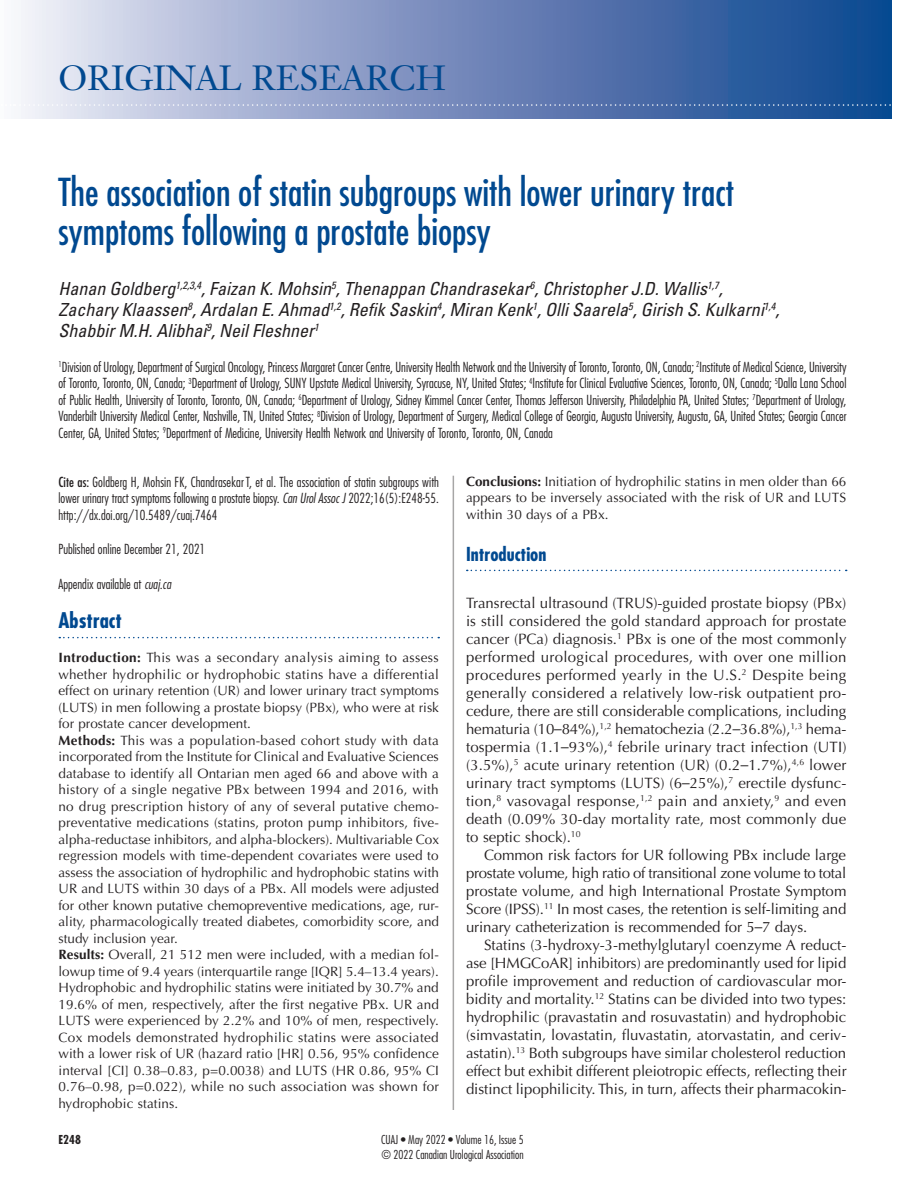
<style>
.page{position:relative;width:905px;height:1202px;background:#fff}
.page>*{position:absolute;margin:0;border:0;box-sizing:border-box;transform-origin:0 0}
.t1{font:condensed 37.5px/39px "Futura";color:#014990}
.t2{font:34.5px "Janson Text";letter-spacing:.315em;color:#014990}
.t3{font:700 condensed 21px "Futura";color:#014990}
.t4{font:700 condensed 18.75px "Futura";color:#014990}
.t5{font:italic condensed 18px/21px "Univers";color:#231f20}
.t6{font:15px/18px "Optima";letter-spacing:-.005em;color:#231f20;text-align:justify}
.t7{font:13.5px/16.5px "Optima";letter-spacing:.005em;color:#231f20}
.t8{font:300 condensed 13.5px/16.5px "Futura";color:#231f20;text-align:justify}
.t9{font:300 condensed 12px/14.4px "Futura";color:#231f20}
.t10{font:700 condensed 12px "Futura";color:#231f20}
.s1{font-weight:400}
.s2{font-style:italic}
.s3{font-weight:700}
.s4{font-family:"Century Gothic"}
</style>
<div class="page">
<hr style="left:452px;top:476px;width:2px;height:634px;background:#231f20">
<svg style="left:21px;top:0;width:870px;height:118px;background:#7890be"></svg>
<svg style="left:21px;top:104px;width:871px;height:2px;background:#8fa3c9"></svg>
<svg style="left:59px;top:637px;width:380px;height:1px"></svg>
<svg style="left:466px;top:569px;width:380px;height:2px"></svg>
<h2 class="t2" style="left:58px;top:56px;width:389px">ORIGINAL RESEARCH</h2>
<h2 class="t2" style="left:58px;top:56px;width:30px">O</h2>
<h1 class="t1" style="left:58px;top:172px;width:677px">The association of statin subgroups with lower urinary tract symptoms following a prostate biopsy</h1>
<p class="t5" style="left:58px;top:278px;width:722px">Hanan Goldberg<sup>1,2,3,4</sup>, Faizan K. Mohsin<sup>5</sup>, Thenappan Chandrasekar<sup>6</sup>, Christopher J.D. Wallis<sup>1,7</sup>,<br>Zachary Klaassen<sup>8</sup>, Ardalan E. Ahmad<sup>1,2</sup>, Refik Saskin<sup>4</sup>, Miran Kenk<sup>1</sup>, Olli Saarela<sup>5</sup>, Girish S. Kulkarni<sup>1,4</sup>,<br>Shabbir M.H. Alibhai<sup>9</sup>, Neil Fleshner<sup>1</sup></p>
<p class="t8" style="left:58px;top:358px;width:789px"><sup>1</sup>Division of Urology, Department of Surgical Oncology, Princess Margaret Cancer Centre, University Health Network and the University of Toronto, Toronto, ON, Canada; <sup>2</sup>Institute of Medical Science, University of Toronto, Toronto, ON, Canada; <sup>3</sup>Department of Urology, SUNY Upstate Medical University, Syracuse, NY, United States; <sup>4</sup>Institute for Clinical Evaluative Sciences, Toronto, ON, Canada; <sup>5</sup>Dalla Lana School of Public Health, University of Toronto, Toronto, ON, Canada; <sup>6</sup>Department of Urology, Sidney Kimmel Cancer Center, Thomas Jefferson University, Philadelphia PA, United States; <sup>7</sup>Department of Urology, Vanderbilt University Medical Center, Nashville, TN, United States; <sup>8</sup>Division of Urology, Department of Surgery, Medical College of Georgia, Augusta University, Augusta, GA, United States; Georgia Cancer Center, GA, United States; <sup>9</sup>Department of Medicine, University Health Network and University of Toronto, Toronto, ON, Canada</p>
<p class="t8" style="left:58px;top:473px;width:382px"><span class="s1">Cite as:</span> Goldberg H, Mohsin FK, ChandrasekarT, et al. The association of statin subgroups with lower urinary tract symptoms following a prostate biopsy. <span class="s2">Can Urol Assoc J</span> 2022;16(5):E248-55. http://dx.doi.org/10.5489/cuaj.7464</p>
<p class="t8" style="left:58px;top:541px;width:148px">Published online December 21, 2021</p>
<p class="t8" style="left:58px;top:575px;width:114px">Appendix available at <span class="s2">cuaj.ca</span></p>
<h3 class="t3" style="left:58px;top:606px;width:65px">Abstract</h3>
<p class="t7" style="left:58px;top:649px;width:382px"><span class="s3">Introduction:</span> This was a secondary analysis aiming to assess whether hydrophilic or hydrophobic statins have a differential effect on urinary retention (UR) and lower urinary tract symptoms (LUTS) in men following a prostate biopsy (PBx), who were at risk for prostate cancer development.<br><span class="s3">Methods:</span> This was a population-based cohort study with data incorporated from the Institute for Clinical and Evaluative Sciences database to identify all Ontarian men aged 66 and above with a history of a single negative PBx between 1994 and 2016, with no drug prescription history of any of several putative chemo&shy;preventative medications (statins, proton pump inhibitors, five&shy;alpha-reductase inhibitors, and alpha-blockers). Multivariable Cox regression models with time-dependent covariates were used to assess the association of hydrophilic and hydrophobic statins with UR and LUTS within 30 days of a PBx. All models were adjusted for other known putative chemopreventive medications, age, rur&shy;ality, pharmacologically treated diabetes, comorbidity score, and study inclusion year.<br><span class="s3">Results:</span> Overall, 21 512 men were included, with a median fol&shy;lowup time of 9.4 years (interquartile range [IQR] 5.4–13.4 years).<br>Hydrophobic and hydrophilic statins were initiated by 30.7% and 19.6% of men, respectively, after the first negative PBx. UR and LUTS were experienced by 2.2% and 10% of men, respectively.<br>Cox models demonstrated hydrophilic statins were associated with a lower risk of UR (hazard ratio [HR] 0.56, 95% confidence interval [CI] 0.38–0.83, p=0.0038) and LUTS (HR 0.86, 95% CI 0.76–0.98, p=0.022), while no such association was shown for hydrophobic statins.</p>
<p class="t7" style="left:466px;top:473px;width:382px;text-align:justify"><span class="s3">Conclusions:</span> Initiation of hydrophilic statins in men older than 66 appears to be inversely associated with the risk of UR and LUTS within 30 days of a PBx.</p>
<h3 class="t4" style="left:466px;top:541px;width:82px">Introduction</h3>
<p class="t6" style="left:466px;top:594px;width:382px">Transrectal ultrasound (TRUS)-guided prostate biopsy (PBx) is still considered the gold standard approach for prostate cancer (PCa) diagnosis.<sup>1</sup> PBx is one of the most commonly performed urological procedures, with over one million procedures performed yearly in the U.S.<sup>2</sup> Despite being generally considered a relatively low-risk outpatient pro&shy;cedure, there are still considerable complications, including hematuria (10<span class="s4">–</span>84%),<sup>1,2</sup> hematochezia (2.2<span class="s4">–</span>36.8%),<sup>1,3</sup> hema&shy;tospermia (1.1<span class="s4">–</span>93%),<sup>4</sup> febrile urinary tract infection (UTI) (3.5%),<sup>5</sup> acute urinary retention (UR) (0.2<span class="s4">–</span>1.7%),<sup>4,6</sup> lower urinary tract symptoms (LUTS) (6<span class="s4">–</span>25%),<sup>7</sup> erectile dysfunc&shy;tion,<sup>8</sup> vasovagal response,<sup>1,2</sup> pain and anxiety,<sup>9</sup> and even death (0.09% 30-day mortality rate, most commonly due to septic shock).<sup>10</sup></p>
<p class="t6" style="left:466px;top:846px;width:382px;text-indent:18px">Common risk factors for UR following PBx include large prostate volume, high ratio of transitional zone volume to total prostate volume, and high International Prostate Symptom Score (IPSS).<sup>11</sup> In most cases, the retention is self-limiting and urinary catheterization is recommended for 5<span class="s4">–</span>7 days.</p>
<p class="t6" style="left:466px;top:936px;width:382px;text-indent:18px">Statins (3-hydroxy-3-methylglutaryl coenzyme A reduct&shy;ase [HMGCoAR] inhibitors) are predominantly used for lipid profile improvement and reduction of cardiovascular mor&shy;bidity and mortality.<sup>12</sup> Statins can be divided into two types: hydrophilic (pravastatin and rosuvastatin) and hydrophobic (simvastatin, lovastatin, fluvastatin, atorvastatin, and ceriv&shy;astatin).<sup>13</sup> Both subgroups have similar cholesterol reduction effect but exhibit different pleiotropic effects, reflecting their distinct lipophilicity. This, in turn, affects their pharmacokin-</p>
<p class="t10" style="left:58px;top:1131px;width:24px">E248</p>
<p class="t9" style="left:381px;top:1132px;width:144px">CUAJ • May 2022 • Volume 16, Issue 5 © 2022 Canadian Urological Association</p>
</div>
